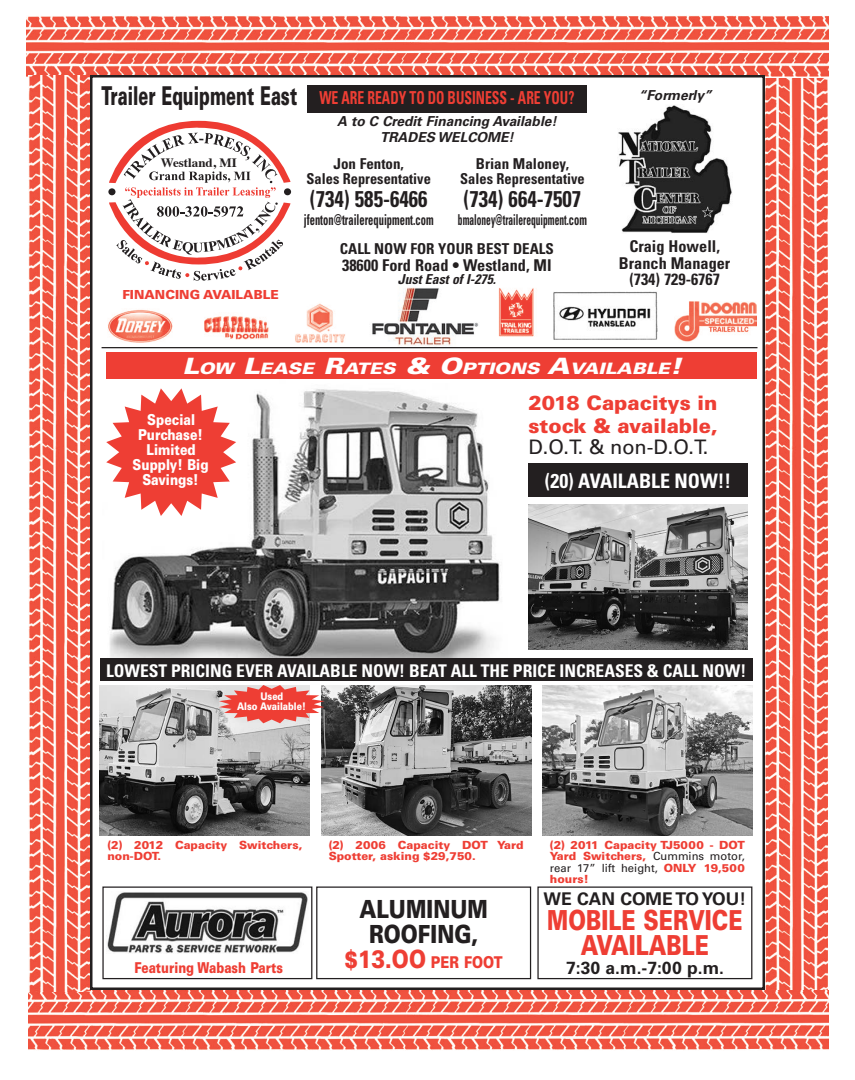
<style>
.page{position:relative;width:855px;height:1080px;background:#fff}
.page>*{position:absolute;margin:0;border:0;box-sizing:border-box;transform-origin:0 0}
.t1{font:900 27.62px/25px "Univers";color:#ee3e34;text-align:center;scale:.77 1}
.t2{font:900 25px/25px "Univers";color:#231f20;text-align:center;scale:.82 1}
.t3{font:700 condensed 22.75px "Univers";color:#231f20;scale:.93 1}
.t4{font:900 20px/22.5px "Univers";color:#ee3e34}
.t5{font:700 condensed 20px "Univers";color:#fff}
.t6{font:20px "Univers";color:#231f20}
.t7{font:700 condensed 17.88px "Univers";color:#ee3e34;scale:.77 1}
.t8{font:700 condensed 17.5px "Univers";color:#fff}
.t9{font:700 17.5px "Univers";color:#231f20}
.t10{font:700 condensed 16.25px/16.2px "Univers";color:#231f20;text-align:center}
.t11{font:900 16.25px "Univers";color:#ee3e34;scale:.82 1}
.t12{font:italic 900 15.75px "Univers";color:#fff;scale:1.2 1}
.t13{font:700 condensed 15px/15px "Univers";color:#231f20;text-align:center}
.t14{font:700 condensed 15px/29px "Univers";color:#231f20;scale:.63 1}
.t15{font:900 15px/15px "Univers";color:#fff;text-align:center;scale:.82 1}
.t16{font:700 condensed 15px "Univers";color:#231f20;scale:.7 1}
.t17{font:900 15px "Univers";color:#ee3e34;scale:.79 1}
.t18{font:italic 700 13.75px/16.2px "Univers";color:#231f20;text-align:center}
.t19{font:italic 700 condensed 13.75px "Univers";color:#231f20}
.t20{font:700 12.75px "Times";color:#231f20}
.t21{font:900 12.5px "Univers";color:#ee3e34}
.t22{font:900 11.25px/11.2px "Univers";color:#ee3e34}
.t23{font:900 10.5px/10.5px "Univers";color:#fff;text-align:center;scale:.82 1}
.s1{font-weight:900;font-stretch:normal;font-size:26px;color:#231f20}
.s2{font-size:22.5px}
.s3{font-weight:400;color:#231f20}
.s4{font-size:25px}
</style>
<div class="page">
<img style="left:765px;top:78px;width:63px;height:912px">
<img style="left:28px;top:990px;width:800px;height:60px">
<img style="left:27px;top:15px;width:801px;height:62px">
<img style="left:28px;top:75px;width:63px;height:916px">
<img style="left:107px;top:892px;width:201px;height:61px">
<div style="left:102px;top:886px;width:210px;height:93px;border:1px solid #231f20"></div>
<div style="left:316px;top:886px;width:215px;height:93px;border:1px solid #231f20"></div>
<div style="left:537px;top:886px;width:215px;height:93px;border:1px solid #231f20"></div>
<img style="left:103px;top:389px;width:404px;height:270px">
<svg style="left:106px;top:388px;width:130px;height:128px"></svg>
<div style="left:106px;top:352px;width:651px;height:27px;background:#ee3e34"></div>
<svg style="left:109px;top:121px;width:182px;height:160px"></svg>
<img style="left:295px;top:303px;width:50px;height:40px">
<img style="left:108px;top:309px;width:64px;height:33px">
<img style="left:204px;top:316px;width:65px;height:23px">
<img style="left:674px;top:301px;width:83px;height:41px">
<img style="left:498px;top:288px;width:36px;height:49px">
<img style="left:553px;top:292px;width:105px;height:47px">
<img style="left:618px;top:105px;width:114px;height:128px">
<img style="left:372px;top:287px;width:107px;height:60px">
<div style="left:307px;top:85px;width:280px;height:27px;background:#231f20"></div>
<hr style="left:102px;top:347px;width:656px;height:1px;background:#231f20">
<img style="left:100px;top:685px;width:210px;height:151px">
<img style="left:321px;top:685px;width:210px;height:151px">
<img style="left:542px;top:685px;width:210px;height:151px">
<div style="left:100px;top:659px;width:652px;height:22px;background:#231f20"></div>
<div style="left:529px;top:463px;width:219px;height:34px;background:#231f20"></div>
<img style="left:528px;top:504px;width:220px;height:146px">
<svg style="left:219px;top:685px;width:105px;height:38px;background:#e7766f"></svg>
<h3 class="t7" style="left:102px;top:87px;width:616px"><span class="s1">Trailer Equipment East</span> WE ARE READY TO DO BUSINESS - ARE YOU?</h3>
<p class="t20" style="left:161px;top:150px;width:78px">Westland, MI</p>
<p class="t21" style="left:122px;top:287px;width:158px">FINANCING AVAILABLE</p>
<p class="t18" style="left:337px;top:113px;width:221px">A to C Credit Financing Available!<br>TRADES WELCOME!</p>
<h3 class="t13" style="left:307px;top:156px;width:126px">Jon Fenton,<br>Sales Representative</h3>
<h3 class="t3" style="left:310px;top:185px;width:128px">(734) 585-6466</h3>
<h3 class="t16" style="left:304px;top:211px;width:187px">jfenton@trailerequipment.com</h3>
<h3 class="t13" style="left:460px;top:156px;width:126px">Brian Maloney,<br>Sales Representative</h3>
<h3 class="t3" style="left:464px;top:185px;width:128px">(734) 664-7507</h3>
<h3 class="t14" style="left:340px;top:206px;width:394px;text-indent:118px">bmaloney@trailerequipment.com<br>CALL NOW FOR YOUR BEST DEALS</h3>
<h3 class="t10" style="left:342px;top:257px;width:211px">38600 Ford Road • Westland, MI</h3>
<p class="t19" style="left:398px;top:271px;width:99px">Just East of I-275.</p>
<p class="t18" style="left:639px;top:87px;width:74px">“Formerly”</p>
<h3 class="t10" style="left:619px;top:238px;width:113px">Craig Howell,<br>Branch Manager (734) 729-6767</h3>
<h3 class="t12" style="left:182px;top:359px;width:418px"><span class="s2">L</span>OW <span class="s2">L</span>EASE <span class="s2">R</span>ATES <span class="s2">&amp; O</span>PTIONS <span class="s2">A</span>VAILABL E<span class="s2">!</span></h3>
<h3 class="t15" style="left:133px;top:412px;width:94px">Special<br>Purchase!<br>Limited<br>Supply! Big<br>Savings!</h3>
<h3 class="t4" style="left:528px;top:392px;width:191px">2018 Capacitys in stock &amp; available,</h3>
<h3 class="t6" style="left:528px;top:435px;width:182px">D.O.T. &amp; non-D.O.T.</h3>
<h3 class="t5" style="left:545px;top:468px;width:188px">(20) AVAILABLE NOW!!</h3>
<h3 class="t8" style="left:106px;top:660px;width:642px">LOWEST PRICING EVER AVAILABLE NOW! BEAT ALL THE PRICE INCREASES &amp; CALL NOW!</h3>
<p class="t23" style="left:237px;top:691px;width:85px">Used<br>Also Available!</p>
<p class="t22" style="left:107px;top:839px;width:197px">(2) 2012 Capacity Switchers, non-DOT.</p>
<p class="t22" style="left:329px;top:839px;width:196px">(2) 2006 Capacity DOT Yard<br>Spotter, asking $29,750.</p>
<p class="t22" style="left:550px;top:839px;width:197px;text-align:justify">(2) 2011 Capacity TJ5000 - DOT Yard Switchers, <span class="s3">Cummins motor, rear 17” lift height,</span> ONLY 19,500 hours!</p>
<h3 class="t9" style="left:544px;top:889px;width:204px">WE CAN COME TO YOU!</h3>
<h1 class="t1" style="left:547px;top:907px;width:255px">MOBILE SERVICE<br>AVAILABLE</h1>
<h2 class="t2" style="left:359px;top:896px;width:158px">ALUMINUM<br>ROOFING,</h2>
<h3 class="t11" style="left:345px;top:952px;width:194px"><span class="s4">$13.OO</span> PER FOOT</h3>
<h3 class="t17" style="left:134px;top:958px;width:190px">Featuring Wabash Parts</h3>
<h3 class="t9" style="left:566px;top:957px;width:159px">7:30 a.m.-7:00 p.m.</h3>
</div>
